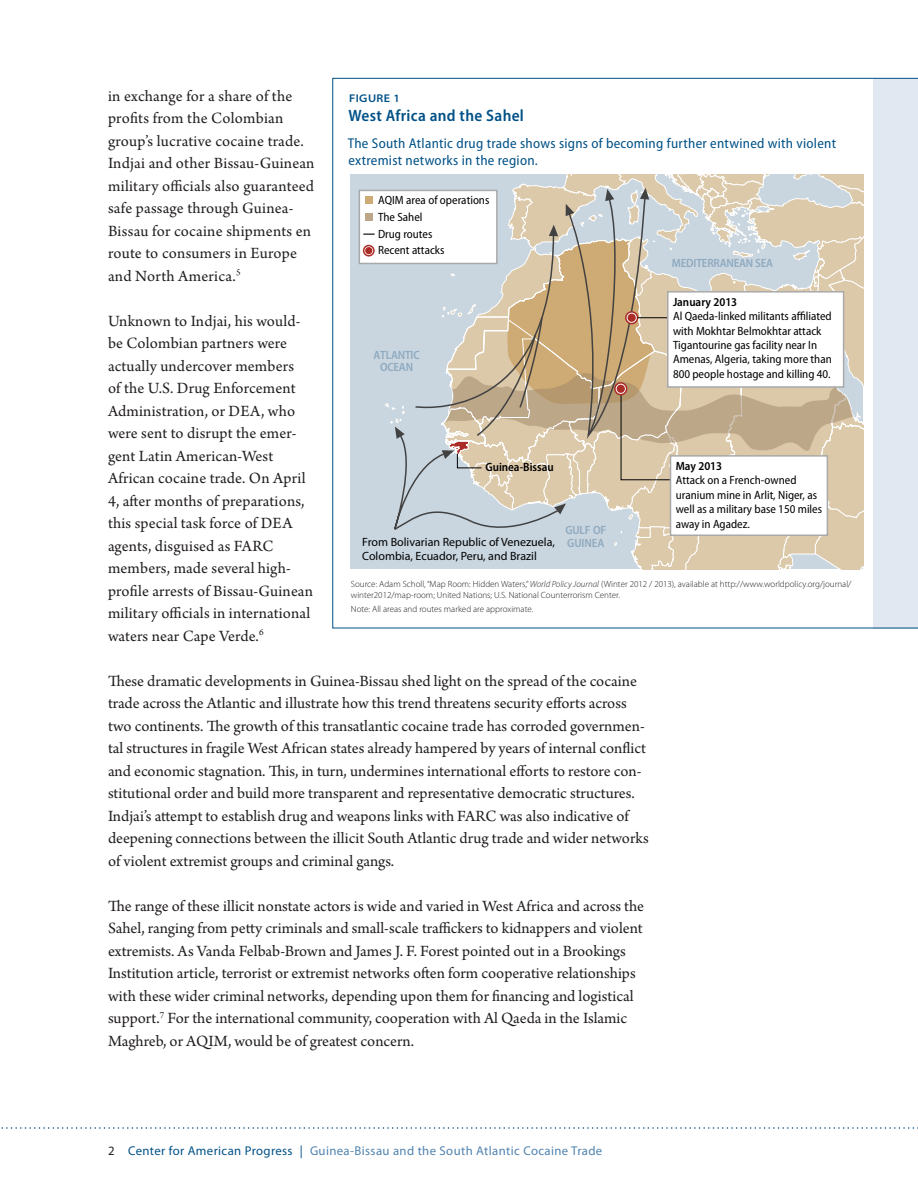
<style>
.page{position:relative;width:918px;height:1188px;background:#fff}
.page>*{position:absolute;margin:0;border:0;box-sizing:border-box;transform-origin:0 0}
.Body{font:16.5px/22.5px "Arno Pro";color:#231f20}
.Graphic_Title{font:600 semi-condensed 16.5px "Myriad Pro";letter-spacing:.02em;color:#005187}
.Graphic_Subtitle{font:semi-condensed 14.25px/17.1px "Myriad Pro";letter-spacing:.02em;color:#005187}
.t1{font:12.75px "Myriad Pro";letter-spacing:.03em;color:#5083af}
.t2{font:semi-condensed 12px/14.4px "Myriad Pro";color:#000}
.t3{font:12px/14.4px "Myriad Pro";color:#000}
.t4{font:600 semi-condensed 12px/12.9px "Myriad Pro";letter-spacing:-.015em;color:#90aabf}
.t5{font:600 semi-condensed 12px "Myriad Pro";color:#000}
.Figure_Kicker{font:600 semi-expanded 11.25px "Myriad Pro";letter-spacing:.04em;color:#005187}
.Source{font:300 9px/10.8px "Myriad Pro";color:#231f20}
.s1{font-weight:600}
.s2{font-style:italic}
.s3{color:#231f20}
.s4{color:#005187}
</style>
<div class="page">
<svg style="left:1px;top:1127px;width:917px;height:2px"></svg>
<svg style="left:333px;top:78px;width:585px;height:550px"></svg>
<div style="left:350px;top:175px;width:513px;height:394px;background:#c9d6e0"></div>
<svg style="left:361px;top:166px;width:502px;height:403px"></svg>
<div style="left:365px;top:214px;width:8px;height:7px;background:#bca788"></div>
<div style="left:363px;top:245px;width:12px;height:12px;border:2px solid #ab2c27;border-radius:50%"></div>
<div style="left:365px;top:247px;width:7px;height:7px;background:#ab2c27;border-radius:50%"></div>
<div style="left:671px;top:456px;width:156px;height:79px;background:#fff"></div>
<div style="left:670px;top:455px;width:158px;height:81px;border:2px solid #a9a9a9"></div>
<div style="left:614px;top:382px;width:13px;height:13px;border:2px solid #ab2c27;border-radius:50%"></div>
<div style="left:617px;top:385px;width:8px;height:8px;background:#ab2c27;border-radius:50%"></div>
<p class="Body" style="left:108px;top:85px;width:208px">in exchange for a share of the profits from the Colombian group’s lucrative cocaine trade.<br>Indjai and other Bissau-Guinean military officials also guaranteed safe passage through Guinea-<br>Bissau for cocaine shipments en route to consumers in Europe and North America.<sup>5</sup></p>
<p class="Body" style="left:108px;top:310px;width:206px">Unknown to Indjai, his would&shy;be Colombian partners were actually undercover members<br>of the U.S. Drug Enforcement<br>Administration, or DEA, who were sent to disrupt the emer&shy;gent Latin American-West<br>African cocaine trade. On April<br>4, after months of preparations, this special task force of DEA agents, disguised as FARC members, made several high&shy;profile arrests of Bissau-Guinean military officials in international waters near Cape Verde.<sup>6</sup></p>
<p class="Body" style="left:108px;top:670px;width:542px">These dramatic developments in Guinea-Bissau shed light on the spread of the cocaine trade across the Atlantic and illustrate how this trend threatens security efforts across two continents. The growth of this transatlantic cocaine trade has corroded governmen&shy;tal structures in fragile West African states already hampered by years of internal conflict and economic stagnation. This, in turn, undermines international efforts to restore con&shy;stitutional order and build more transparent and representative democratic structures.<br>Indjai’s attempt to establish drug and weapons links with FARC was also indicative of deepening connections between the illicit South Atlantic drug trade and wider networks of violent extremist groups and criminal gangs.</p>
<p class="Body" style="left:108px;top:895px;width:538px">The range of these illicit nonstate actors is wide and varied in West Africa and across the Sahel, ranging from petty criminals and small-scale traffickers to kidnappers and violent extremists. As Vanda Felbab-Brown and James J. F. Forest pointed out in a Brookings Institution article, terrorist or extremist networks often form cooperative relationships with these wider criminal networks, depending upon them for financing and logistical support.<sup>7</sup> For the international community, cooperation with Al Qaeda in the Islamic Maghreb, or AQIM, would be of greatest concern.</p>
<p class="Figure_Kicker" style="left:349px;top:92px;width:52px">FIGURE 1</p>
<p class="Graphic_Title" style="left:348px;top:107px;width:177px">West Africa and the Sahel</p>
<p class="Graphic_Subtitle" style="left:348px;top:135px;width:490px">The South Atlantic drug trade shows signs of becoming further entwined with violent extremist networks in the region.</p>
<p class="t2" style="left:378px;top:192px;width:113px;line-height:16.8px">AQIM area of operations<br>The Sahel<br>Drug routes<br>Recent attacks</p>
<p class="t4" style="left:672px;top:257px;width:103px">MEDITERRANEAN SEA</p>
<p class="t2" style="left:673px;top:295px;width:160px"><span class="s1">January 2013<br></span>Al Qaeda-linked militants affiliated with Mokhtar Belmokhtar attack<br>Tigantourine gas facility near In<br>Amenas, Algeria, taking more than<br>800 people hostage and killing 40.</p>
<p class="t4" style="left:373px;top:348px;width:48px;text-align:center">ATLANTIC<br>OCEAN</p>
<p class="t2" style="left:676px;top:459px;width:148px"><span class="s1">May 2013<br></span>Attack on a French-owned uranium mine in Arlit, Niger, as well as a military base 150 miles away in Agadez.</p>
<p class="t5" style="left:485px;top:460px;width:70px">Guinea-Bissau</p>
<p class="t4" style="left:565px;top:524px;width:42px">GULF OF<br>GUINEA</p>
<p class="t3" style="left:362px;top:534px;width:194px">From Bolivarian Republic of Venezuela,<br>Colombia, Ecuador, Peru, and Brazil</p>
<p class="Source" style="left:351px;top:579px;width:502px">Source: Adam Scholl, “Map Room: Hidden Waters,” <span class="s2">World Policy Journal</span> (Winter 2012 / 2013), available at http://www.worldpolicy.org/journal/ winter2012/map-room; United Nations; U.S. National Counterrorism Center.</p>
<p class="Source" style="left:351px;top:603px;width:184px">Note: All areas and routes marked are approximate.</p>
<p class="t1" style="left:108px;top:1143px;width:496px"><span class="s3">2</span> <span class="s4">Center for American Progress |</span> Guinea-Bissau and the South Atlantic Cocaine Trade</p>
</div>
